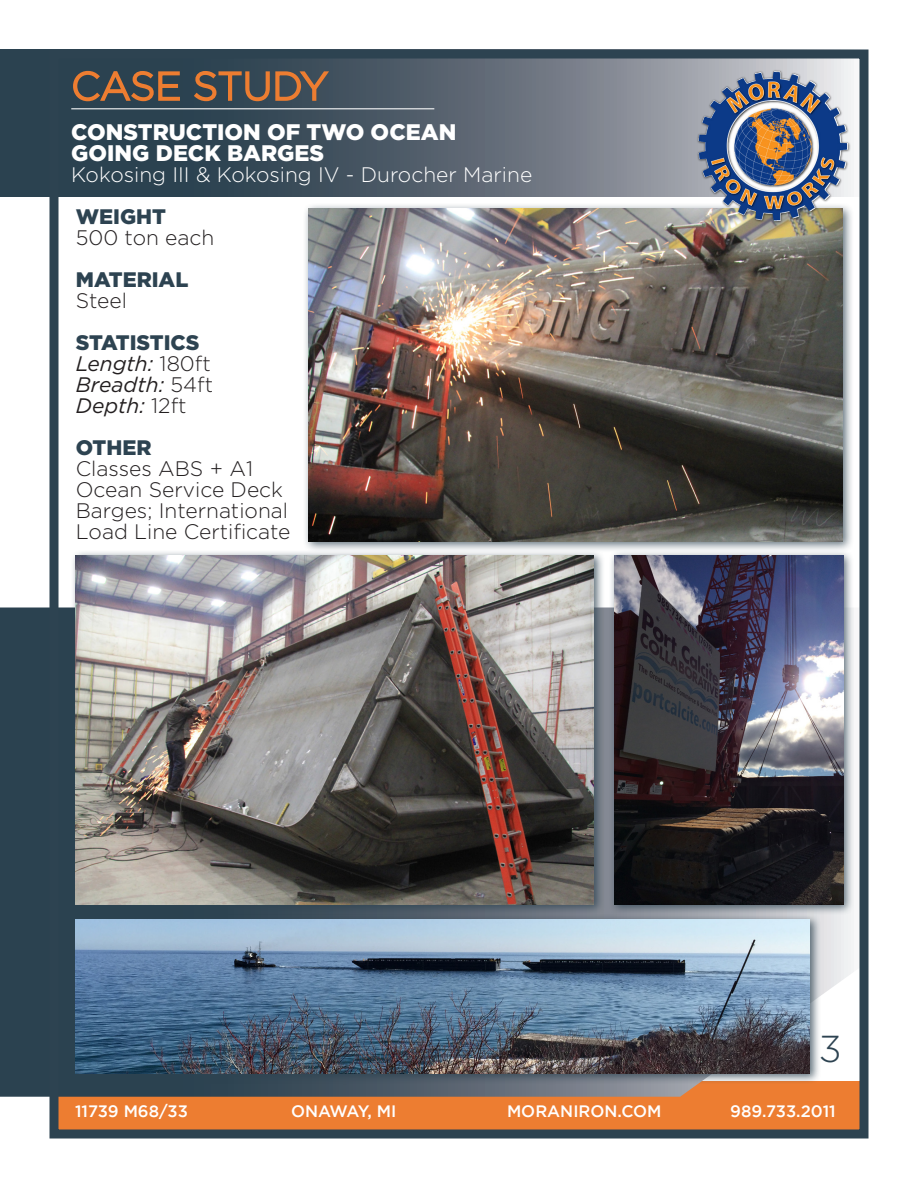
<style>
.page{position:relative;width:918px;height:1188px;background:#fff}
.page>*{position:absolute;margin:0;border:0;box-sizing:border-box;transform-origin:0 0}
.t1{font:300 37.5px "Gotham";color:#2d4351}
.t2{font:900 22.5px "Gotham";color:#fff}
.t3{font:300 21px/21px "Gotham";color:#231f20}
.t4{font:300 21px "Gotham";color:#fff}
.t5{font:italic 21px "Gotham";color:#231f20}
.t6{font:900 21px "Gotham";color:#2d4351}
.t7{font:500 16.5px "Gotham";color:#fff}
.t8{font:500 16.5px "Gotham";letter-spacing:-.045em;color:#fff}
.s1{font-weight:300;font-style:normal}
</style>
<div class="page">
<svg style="left:0;top:50px;width:854px;height:147px;background:#55626f"></svg>
<div style="left:54px;top:1081px;width:810px;height:49px;background:#ed7d31"></div>
<div style="left:302px;top:203px;width:553px;height:350px;background:#2d4351;opacity:.75"></div>
<img style="left:308px;top:208px;width:535px;height:333px">
<img style="left:696px;top:69px;width:155px;height:154px">
<svg style="left:72px;top:69px;width:109px;height:34px;background:#685446"></svg>
<svg style="left:192px;top:69px;width:138px;height:33px;background:#6a574b"></svg>
<hr style="left:71px;top:108px;width:363px;height:1px;background:#fff">
<svg style="left:0;top:608px;width:854px;height:489px;background:#556168"></svg>
<div style="left:70px;top:550px;width:535px;height:365px;background:#2d4351;opacity:.75"></div>
<img style="left:76px;top:555px;width:518px;height:349px">
<div style="left:50px;top:50px;width:818px;height:1088px;border:9px solid #2d4351"></div>
<div style="left:609px;top:550px;width:245px;height:365px;background:#2d4351;opacity:.75"></div>
<img style="left:615px;top:555px;width:228px;height:349px">
<div style="left:70px;top:914px;width:751px;height:171px;background:#2d4351;opacity:.75"></div>
<img style="left:75px;top:919px;width:735px;height:155px">
<p class="t2" style="left:71px;top:119px;width:387px">CONSTRUCTION OF TWO OCEAN</p>
<p class="t2" style="left:71px;top:140px;width:254px">GOING DECK BARGES</p>
<p class="t4" style="left:71px;top:163px;width:463px">Kokosing III &amp; Kokosing IV - Durocher Marine</p>
<p class="t6" style="left:76px;top:204px;width:92px">WEIGHT</p>
<p class="t3" style="left:76px;top:227px;width:140px">500 ton each</p>
<p class="t6" style="left:76px;top:267px;width:114px">MATERIAL</p>
<p class="t3" style="left:76px;top:290px;width:53px">Steel</p>
<p class="t6" style="left:76px;top:330px;width:125px">STATISTICS</p>
<p class="t5" style="left:76px;top:352px;width:137px">Length: <span class="s1">180ft</span></p>
<p class="t5" style="left:76px;top:373px;width:139px">Breadth: <span class="s1">54ft</span></p>
<p class="t5" style="left:76px;top:394px;width:112px">Depth: <span class="s1">12ft</span></p>
<p class="t6" style="left:76px;top:435px;width:77px">OTHER</p>
<p class="t3" style="left:76px;top:458px;width:216px">Classes ABS + A1<br>Ocean Service Deck<br>Barges; International<br>Load Line Certificate</p>
<p class="t1" style="left:819px;top:1028px;width:24px">3</p>
<p class="t7" style="left:75px;top:1102px;width:115px">11739 M68/33</p>
<p class="t8" style="left:291px;top:1102px;width:107px">ONAWAY, MI</p>
<p class="t7" style="left:507px;top:1102px;width:156px">MORANIRON.COM</p>
<p class="t7" style="left:730px;top:1102px;width:107px">989.733.2011</p>
</div>
